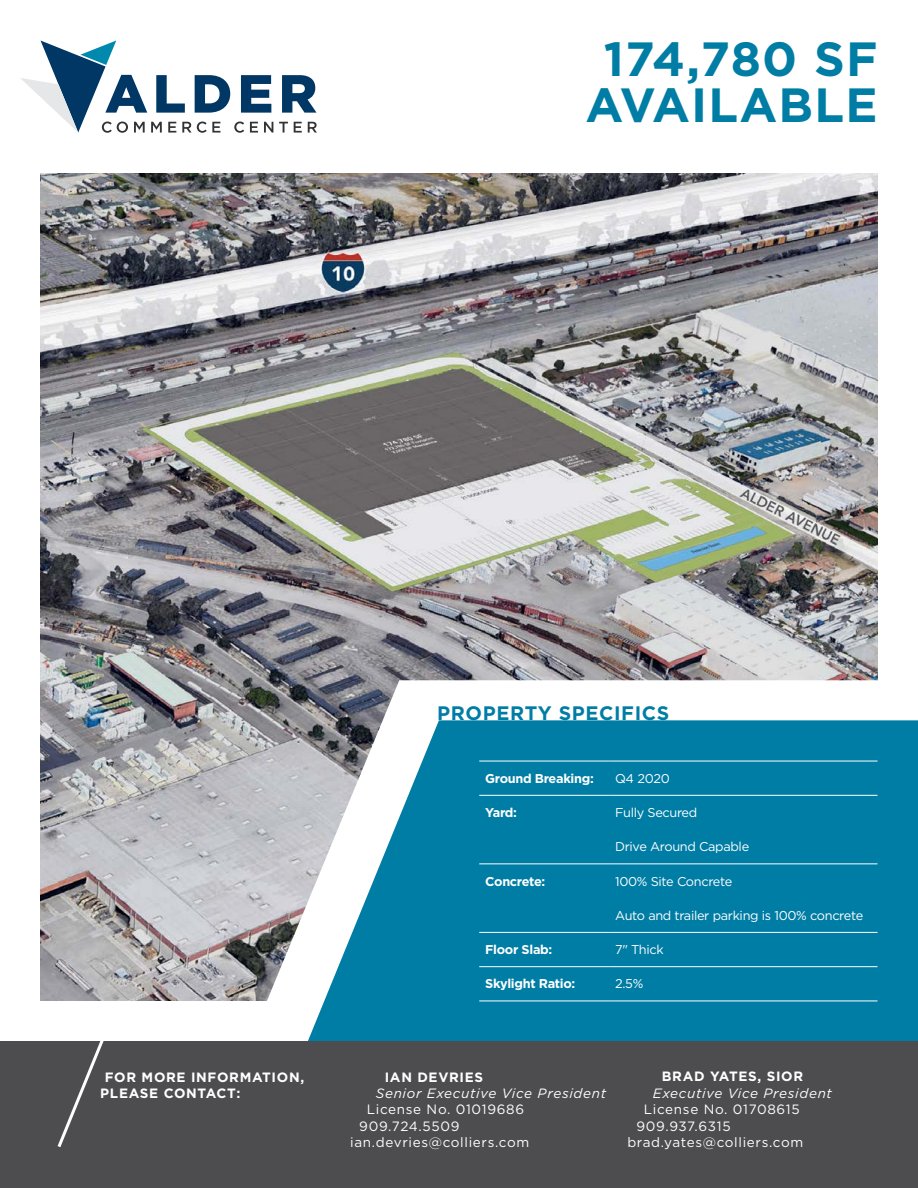
<style>
.page{position:relative;width:918px;height:1188px;background:#fff}
.page>*{position:absolute;margin:0;border:0;box-sizing:border-box;transform-origin:0 0}
.t1{font:700 48px/46.5px "Gotham";letter-spacing:.025em;color:#007da5;text-align:center}
.t2{font:700 19.5px "Gotham";letter-spacing:.03em;color:#007da5}
.t3{font:13.5px "Gotham";letter-spacing:.05em;color:#fff}
.t4{font:700 13.5px/16.5px "Gotham";letter-spacing:.05em;color:#fff}
.t5{font:italic 13.5px "Gotham";letter-spacing:.05em;color:#fff}
.t6{font:12.75px "Gotham";letter-spacing:-.025em;color:#fff}
.t7{font:700 12.75px "Gotham";letter-spacing:-.025em;color:#fff}
</style>
<div class="page">
<img style="left:40px;top:173px;width:838px;height:828px">
<svg style="left:266px;top:680px;width:612px;height:40px"></svg>
<svg style="left:248px;top:720px;width:670px;height:321px;background:#288dad"></svg>
<div style="left:0;top:1041px;width:918px;height:147px;background:#4d4d4f"></div>
<svg style="left:57px;top:1041px;width:47px;height:106px"></svg>
<svg style="left:282px;top:75px;width:35px;height:38px"></svg>
<svg style="left:279px;top:122px;width:9px;height:11px"></svg>
<svg style="left:294px;top:122px;width:8px;height:11px"></svg>
<svg style="left:308px;top:122px;width:9px;height:11px"></svg>
<svg style="left:21px;top:40px;width:252px;height:93px"></svg>
<hr style="left:479px;top:761px;width:130px;height:1px;background:#fff">
<hr style="left:609px;top:761px;width:268px;height:1px;background:#fff">
<hr style="left:479px;top:795px;width:130px;height:1px;background:#fff">
<hr style="left:609px;top:795px;width:268px;height:1px;background:#fff">
<hr style="left:479px;top:864px;width:130px;height:1px;background:#fff">
<hr style="left:609px;top:864px;width:268px;height:1px;background:#fff">
<hr style="left:479px;top:932px;width:130px;height:1px;background:#fff">
<hr style="left:609px;top:932px;width:268px;height:1px;background:#fff">
<hr style="left:479px;top:1001px;width:130px;height:1px;background:#fff">
<hr style="left:609px;top:1001px;width:268px;height:1px;background:#fff">
<hr style="left:479px;top:966px;width:130px;height:1px;background:#fff">
<hr style="left:609px;top:966px;width:268px;height:1px;background:#fff">
<h1 class="t1" style="left:585px;top:34px;width:294px">174,780 SF<br>AVAILABLE</h1>
<h2 class="t2" style="left:437px;top:702px;width:234px">PROPERTY SPECIFICS</h2>
<p class="t7" style="left:485px;top:771px;width:110px">Ground Breaking:</p>
<p class="t6" style="left:615px;top:771px;width:56px">Q4 2020</p>
<p class="t7" style="left:485px;top:805px;width:33px">Yard:</p>
<p class="t6" style="left:615px;top:806px;width:84px">Fully Secured</p>
<p class="t6" style="left:615px;top:840px;width:136px">Drive Around Capable</p>
<p class="t7" style="left:485px;top:874px;width:62px">Concrete:</p>
<p class="t6" style="left:615px;top:874px;width:119px">100% Site Concrete</p>
<p class="t6" style="left:615px;top:908px;width:250px">Auto and trailer parking is 100% concrete</p>
<p class="t7" style="left:485px;top:942px;width:69px">Floor Slab:</p>
<p class="t6" style="left:615px;top:943px;width:50px">7" Thick</p>
<p class="t7" style="left:485px;top:977px;width:92px">Skylight Ratio:</p>
<p class="t6" style="left:615px;top:977px;width:30px">2.5%</p>
<p class="t4" style="left:100px;top:1068px;width:205px;text-indent:4px">FOR MORE INFORMATION,<br>PLEASE CONTACT:</p>
<p class="t4" style="left:385px;top:1068px;width:100px">IAN DEVRIES</p>
<p class="t5" style="left:376px;top:1086px;width:232px">Senior Executive Vice President</p>
<p class="t3" style="left:367px;top:1102px;width:159px">License No. 01019686</p>
<p class="t3" style="left:359px;top:1119px;width:102px">909.724.5509</p>
<p class="t3" style="left:350px;top:1135px;width:181px">ian.devries@colliers.com</p>
<p class="t4" style="left:662px;top:1068px;width:143px">BRAD YATES, SIOR</p>
<p class="t5" style="left:653px;top:1086px;width:181px">Executive Vice President</p>
<p class="t3" style="left:644px;top:1102px;width:157px">License No. 01708615</p>
<p class="t3" style="left:636px;top:1119px;width:96px">909.937.6315</p>
<p class="t3" style="left:627px;top:1135px;width:177px">brad.yates@colliers.com</p>
</div>
